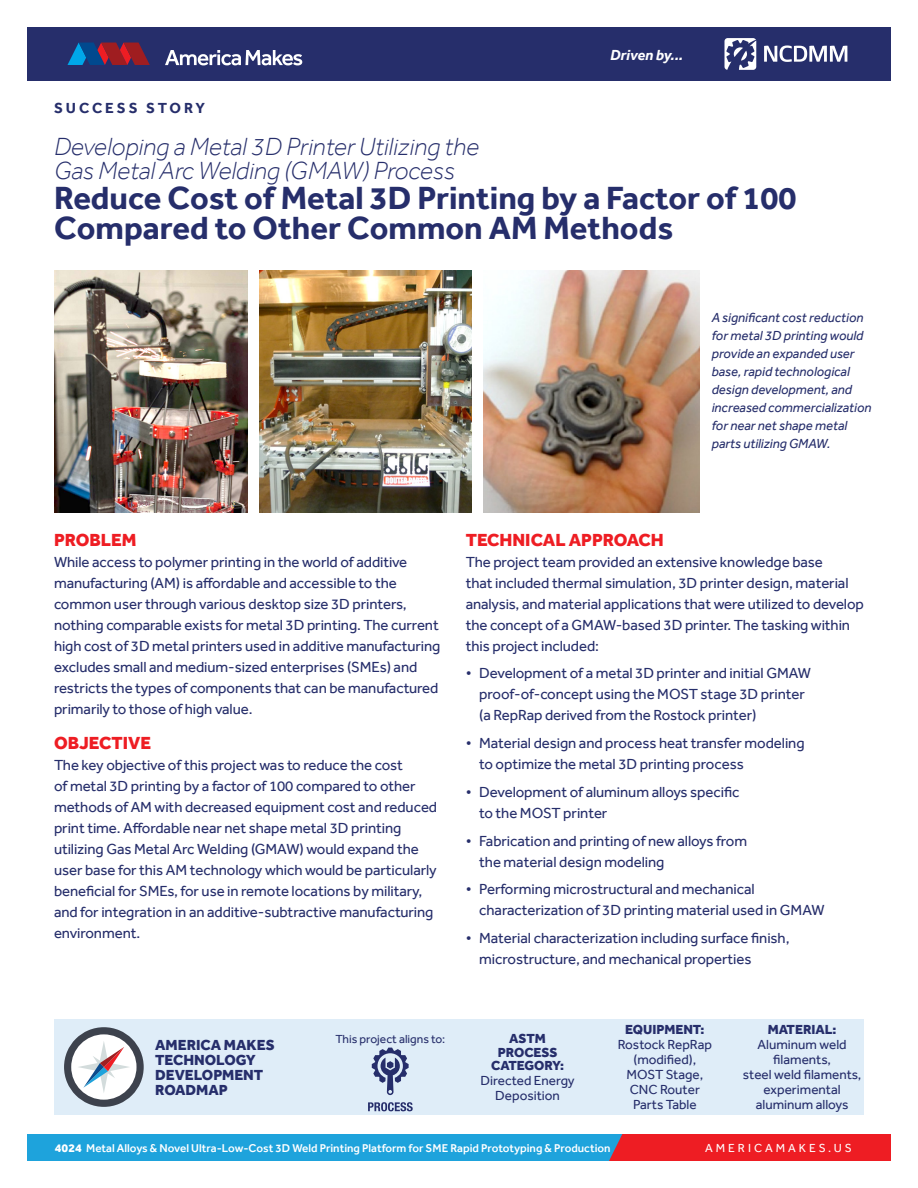
<style>
.page{position:relative;width:918px;height:1188px;background:#fff}
.page>*{position:absolute;margin:0;border:0;box-sizing:border-box;transform-origin:0 0}
.t1{font:700 33px/30px "Effra";color:#262e6b}
.t2{font:italic 300 25.5px/24px "Effra";color:#262e6b}
.t3{font:800 18px "Effra";color:#ee1d23}
.t4{font:15px/21px "Effra";letter-spacing:-.005em;color:#262e6b}
.t5{font:800 15px/15px "Effra";color:#262e6b}
.t6{font:700 15px "Effra";letter-spacing:.195em;color:#262e6b}
.t7{font:italic 700 15px "Effra";color:#fff}
.t8{font:italic 13.5px/18px "Effra";color:#262e6b}
.t9{font:13.5px/15px "Effra";color:#262e6b;text-align:center}
.t10{font:800 13.5px/13.5px "Effra";color:#262e6b;text-align:center}
.t11{font:12px "Effra";color:#262e6b}
.t12{font:12px "Effra";letter-spacing:.25em;color:#fff}
.t13{font:500 11.7px "Effra";color:#fff}
.s1{font-weight:800}
.s2{font-weight:800;font-size:12px}
</style>
<div class="page">
<div style="left:27px;top:1134px;width:840px;height:27px;background:#1ea3dc"></div>
<div style="left:609px;top:1134px;width:282px;height:27px;background:#ee1d23"></div>
<div style="left:27px;top:27px;width:864px;height:54px;background:#262e6b"></div>
<svg style="left:67px;top:43px;width:83px;height:22px"></svg>
<svg style="left:165px;top:50px;width:137px;height:15px"></svg>
<svg style="left:764px;top:45px;width:83px;height:17px"></svg>
<svg style="left:724px;top:38px;width:32px;height:32px"></svg>
<div style="left:54px;top:1020px;width:810px;height:95px;background:#dfedf8"></div>
<svg style="left:64px;top:1027px;width:80px;height:80px"></svg>
<svg style="left:372px;top:1048px;width:37px;height:47px"></svg>
<svg style="left:368px;top:1102px;width:45px;height:9px"></svg>
<img style="left:54px;top:270px;width:193px;height:243px">
<img style="left:259px;top:270px;width:213px;height:243px">
<img style="left:484px;top:270px;width:216px;height:243px">
<p class="t6" style="left:54px;top:99px;width:153px">SUCCESS STORY</p>
<p class="t7" style="left:610px;top:46px;width:74px">Driven by...</p>
<p class="t2" style="left:54px;top:135px;width:427px">Developing a Metal 3D Printer Utilizing the<br>Gas Metal Arc Welding (GMAW) Process</p>
<p class="t1" style="left:54px;top:183px;width:744px">Reduce Cost of Metal 3D Printing by a Factor of 100<br>Compared to Other Common AM Methods</p>
<p class="t8" style="left:712px;top:308px;width:161px">A significant cost reduction for metal 3D printing would provide an expanded user base, rapid technological design development, and increased commercialization for near net shape metal parts utilizing GMAW.</p>
<p class="t3" style="left:54px;top:529px;width:84px">PROBLEM</p>
<p class="t4" style="left:54px;top:551px;width:388px">While access to polymer printing in the world of additive manufacturing (AM) is affordable and accessible to the common user through various desktop size 3D printers, nothing comparable exists for metal 3D printing. The current high cost of 3D metal printers used in additive manufacturing excludes small and medium-sized enterprises (SMEs) and restricts the types of components that can be manufactured primarily to those of high value.</p>
<p class="t3" style="left:54px;top:732px;width:99px">OBJECTIVE</p>
<p class="t4" style="left:54px;top:754px;width:385px">The key objective of this project was to reduce the cost<br>of metal 3D printing by a factor of 100 compared to other methods of AM with decreased equipment cost and reduced print time. Affordable near net shape metal 3D printing utilizing Gas Metal Arc Welding (GMAW) would expand the user base for this AM technology which would be particularly beneficial for SMEs, for use in remote locations by military, and for integration in an additive-subtractive manufacturing environment.</p>
<p class="t3" style="left:466px;top:529px;width:200px">TECHNICAL APPROACH</p>
<p class="t4" style="left:466px;top:551px;width:400px">The project team provided an extensive knowledge base<br>that included thermal simulation, 3D printer design, material analysis, and material applications that were utilized to develop the concept of a GMAW-based 3D printer. The tasking within this project included:</p>
<p class="t4" style="left:479px;top:663px;width:333px;text-indent:-14px">• Development of a metal 3D printer and initial GMAW proof-of-concept using the MOST stage 3D printer (a RepRap derived from the Rostock printer)</p>
<p class="t4" style="left:479px;top:732px;width:327px;text-indent:-14px">• Material design and process heat transfer modeling to optimize the metal 3D printing process</p>
<p class="t4" style="left:479px;top:781px;width:262px;text-indent:-14px">• Development of aluminum alloys specific to the MOST printer</p>
<p class="t4" style="left:479px;top:830px;width:269px;text-indent:-14px">• Fabrication and printing of new alloys from the material design modeling</p>
<p class="t4" style="left:479px;top:879px;width:347px;text-indent:-14px">• Performing microstructural and mechanical characterization of 3D printing material used in GMAW</p>
<p class="t4" style="left:479px;top:927px;width:312px;text-indent:-14px">• Material characterization including surface finish, microstructure, and mechanical properties</p>
<p class="t5" style="left:155px;top:1037px;width:121px">AMERICA MAKES<br>TECHNOLOGY<br>DEVELOPMENT<br>ROADMAP</p>
<p class="t11" style="left:335px;top:1032px;width:111px">This project aligns to:</p>
<p class="t10" style="left:491px;top:1032px;width:74px">ASTM<br>PROCESS<br>CATEGORY:</p>
<p class="t9" style="left:481px;top:1073px;width:96px">Directed Energy<br>Deposition</p>
<p class="t9" style="left:618px;top:1022px;width:96px"><span class="s1">EQUIPMENT:<br></span>Rostock RepRap (modified),<br>MOST Stage,<br>CNC Router<br>Parts Table</p>
<p class="t9" style="left:743px;top:1022px;width:120px"><span class="s1">MATERIAL:<br></span>Aluminum weld filaments,<br>steel weld filaments, experimental aluminum alloys</p>
<p class="t13" style="left:55px;top:1141px;width:557px"><span class="s2">4024</span> Metal Alloys &amp; Novel Ultra-Low-Cost 3D Weld Printing Platform for SME Rapid Prototyping &amp; Production</p>
<p class="t12" style="left:705px;top:1141px;width:148px">AMERICAMAKES.US</p>
</div>
